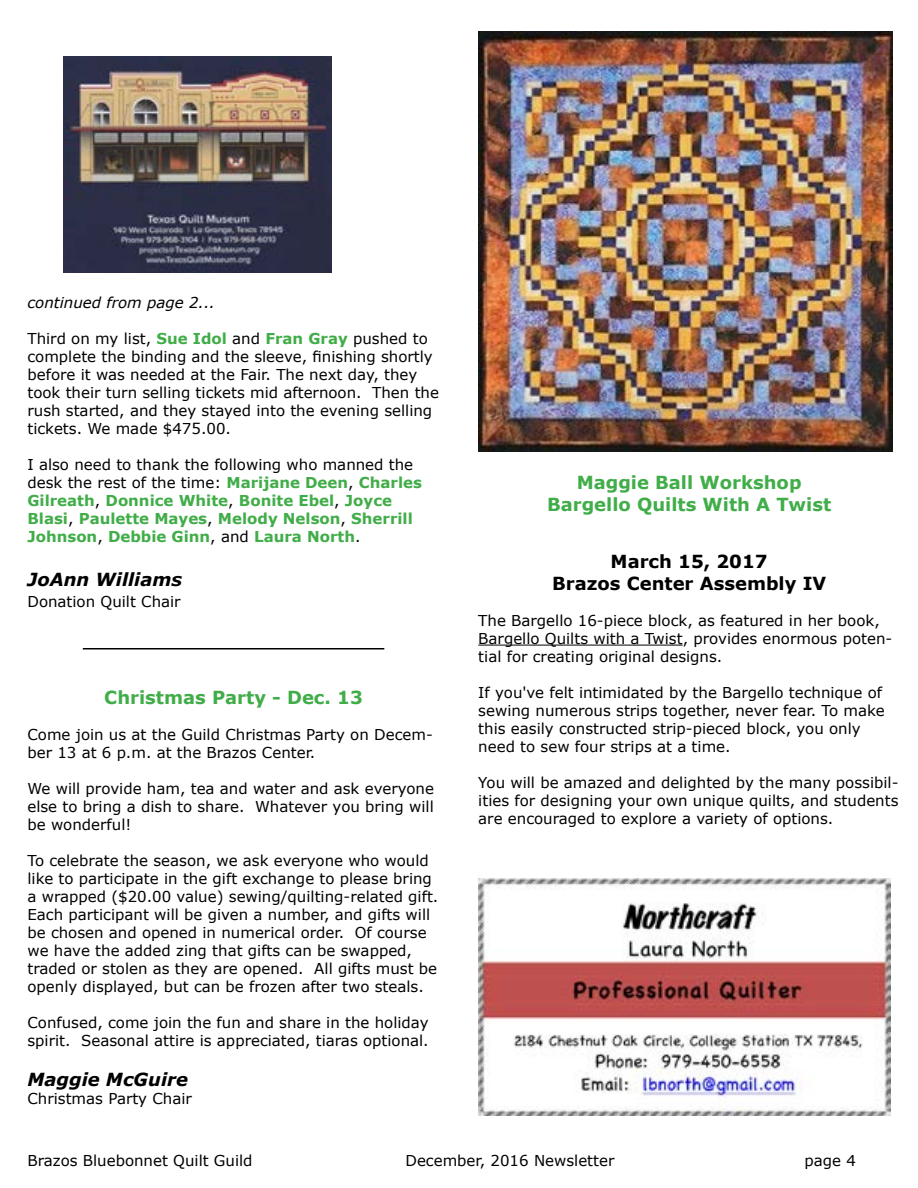
<style>
.page{position:relative;width:918px;height:1188px;background:#fff}
.page>*{position:absolute;margin:0;border:0;box-sizing:border-box;transform-origin:0 0}
.t1{font:700 18px/21.6px "Verdana";color:#41ad49;text-align:center}
.t2{font:700 18px/21.6px "Verdana";color:#000;text-align:center}
.t3{font:italic 700 18px "Verdana";color:#000}
.t4{font:15px/18px "Verdana";color:#000}
.t5{font:700 15px/18px "Verdana";color:#41ad49}
.t6{font:italic 15px "Verdana";color:#000}
.s1{font-weight:700;color:#41ad49}
.s2{font-weight:400;color:#000}
</style>
<div class="page">
<img style="left:478px;top:878px;width:413px;height:238px">
<img style="left:63px;top:56px;width:269px;height:216px">
<hr style="left:83px;top:648px;width:301px;height:2px;background:#000">
<img style="left:478px;top:32px;width:415px;height:420px">
<hr style="left:478px;top:645px;width:205px;height:1px;background:#000">
<p class="t6" style="left:27px;top:293px;width:189px">continued from page 2...</p>
<p class="t4" style="left:27px;top:330px;width:413px">Third on my list, <span class="s1">Sue Idol</span> and <span class="s1">Fran Gray</span> pushed to complete the binding and the sleeve, finishing shortly before it was needed at the Fair. The next day, they took their turn selling tickets mid afternoon. Then the rush started, and they stayed into the evening selling tickets. We made $475.00.</p>
<p class="t5" style="left:27px;top:456px;width:396px"><span class="s2">I also need to thank the following who manned the desk the rest of the time:</span> Marijane Deen<span class="s2">,</span> Charles Gilreath<span class="s2">,</span> Donnice White<span class="s2">,</span> Bonite Ebel<span class="s2">,</span> Joyce Blasi<span class="s2">,</span> Paulette Mayes<span class="s2">,</span> Melody Nelson<span class="s2">,</span> Sherrill Johnson<span class="s2">,</span> Debbie Ginn<span class="s2">, and</span> Laura North<span class="s2">.</span></p>
<p class="t3" style="left:27px;top:566px;width:156px">JoAnn Williams</p>
<p class="t4" style="left:27px;top:593px;width:155px">Donation Quilt Chair</p>
<p class="t1" style="left:104px;top:687px;width:260px">Christmas Party - Dec. 13</p>
<p class="t4" style="left:27px;top:726px;width:407px">Come join us at the Guild Christmas Party on Decem&shy;ber 13 at 6 p.m. at the Brazos Center.</p>
<p class="t4" style="left:27px;top:780px;width:408px;text-align:justify">We will provide ham, tea and water and ask everyone else to bring a dish to share. Whatever you bring will be wonderful!</p>
<p class="t4" style="left:27px;top:852px;width:412px">To celebrate the season, we ask everyone who would like to participate in the gift exchange to please bring a wrapped ($20.00 value) sewing/quilting-related gift.<br>Each participant will be given a number, and gifts will be chosen and opened in numerical order. Of course we have the added zing that gifts can be swapped, traded or stolen as they are opened. All gifts must be openly displayed, but can be frozen after two steals.</p>
<p class="t4" style="left:27px;top:1014px;width:403px">Confused, come join the fun and share in the holiday spirit. Seasonal attire is appreciated, tiaras optional.</p>
<p class="t3" style="left:27px;top:1067px;width:162px">Maggie McGuire</p>
<p class="t4" style="left:27px;top:1089px;width:166px">Christmas Party Chair</p>
<p class="t1" style="left:547px;top:471px;width:286px">Maggie Ball Workshop<br>Bargello Quilts With A Twist</p>
<p class="t2" style="left:552px;top:550px;width:276px">March 15, 2017<br>Brazos Center Assembly IV</p>
<p class="t4" style="left:478px;top:611px;width:415px">The Bargello 16-piece block, as featured in her book,<br>Bargello Quilts with a Twist, provides enormous poten&shy;tial for creating original designs.</p>
<p class="t4" style="left:478px;top:683px;width:408px">If you've felt intimidated by the Bargello technique of sewing numerous strips together, never fear. To make this easily constructed strip-pieced block, you only need to sew four strips at a time.</p>
<p class="t4" style="left:478px;top:773px;width:422px;text-align:justify">You will be amazed and delighted by the many possibil&shy;ities for designing your own unique quilts, and students are encouraged to explore a variety of options.</p>
<p class="t4" style="left:27px;top:1151px;width:227px">Brazos Bluebonnet Quilt Guild</p>
<p class="t4" style="left:405px;top:1151px;width:211px">December, 2016 Newsletter</p>
<p class="t4" style="left:805px;top:1151px;width:53px">page 4</p>
</div>
